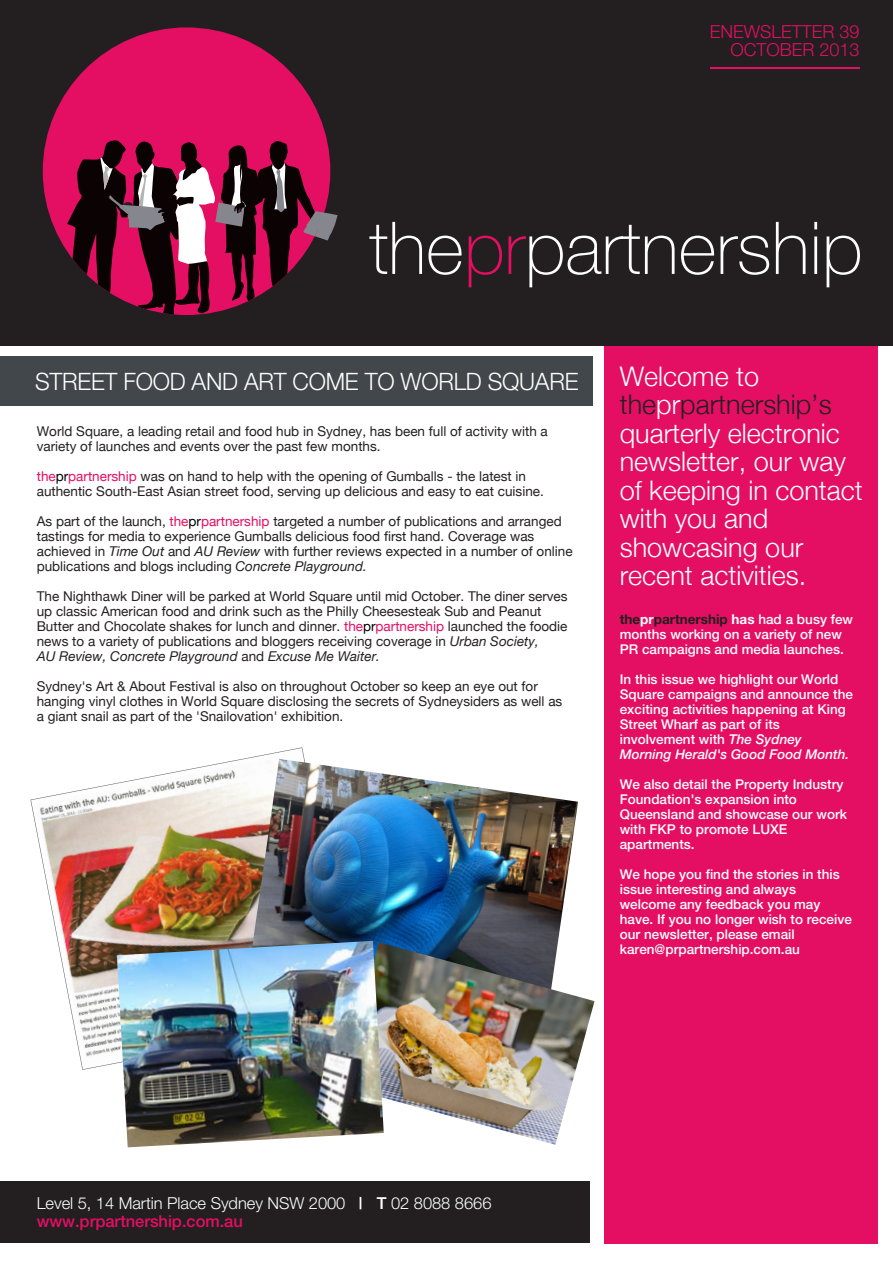
<style>
.page{position:relative;width:893px;height:1263px;background:#fff}
.page>*{position:absolute;margin:0;border:0;box-sizing:border-box;transform-origin:0 0}
.t1{font:300 27px/28.5px "Helvetica Neue";color:#fff}
.t2{font:300 24px "Helvetica Neue";letter-spacing:-.01em;color:#fff}
.t3{font:300 18px/18px "Helvetica Neue";color:#e40e63;text-align:right}
.t4{font:300 16.5px/18px "Helvetica Neue";letter-spacing:-.005em;color:#fff}
.t5{font:13.5px/15px "Helvetica Neue";color:#231f20}
.t6{font:500 13.5px/15px "Helvetica Neue";color:#fff}
.s1{color:#e40e63}
.s2{color:#000}
.s3{font-style:italic}
.s4{color:#231f20}
.s5{font-weight:700;color:#231f20}
.s6{font-weight:700}
.s7{font-weight:500}
.s8{font-weight:500;color:#e40e63}
</style>
<div class="page">
<div style="left:0;top:356px;width:592px;height:49px;background:#41474a"></div>
<div style="left:605px;top:332px;width:273px;height:911px;background:#e40e63"></div>
<div style="left:0;top:0;width:893px;height:345px;background:#231f20"></div>
<svg style="left:369px;top:222px;width:53px;height:52px"></svg>
<svg style="left:428px;top:236px;width:34px;height:39px"></svg>
<svg style="left:469px;top:236px;width:33px;height:51px"></svg>
<svg style="left:508px;top:225px;width:167px;height:62px"></svg>
<svg style="left:681px;top:236px;width:88px;height:39px"></svg>
<svg style="left:776px;top:222px;width:29px;height:52px"></svg>
<hr style="left:814px;top:236px;width:3px;height:38px;background:#fff">
<svg style="left:814px;top:222px;width:3px;height:7px"></svg>
<svg style="left:827px;top:236px;width:33px;height:51px"></svg>
<div style="left:43px;top:27px;width:287px;height:288px;background:#e40e63;border-radius:50%"></div>
<svg style="left:67px;top:139px;width:271px;height:176px"></svg>
<div style="left:0;top:1181px;width:589px;height:62px;background:#231f20"></div>
<hr style="left:710px;top:67px;width:149px;height:2px;background:#e40e63">
<img style="left:30px;top:747px;width:275px;height:323px">
<img style="left:252px;top:759px;width:326px;height:183px">
<img style="left:384px;top:942px;width:210px;height:203px">
<img style="left:117px;top:941px;width:267px;height:206px">
<h3 class="t3" style="left:710px;top:22px;width:151px">ENEWSLETTER 39<br>OCTOBER 2013</h3>
<h2 class="t2" style="left:35px;top:366px;width:545px">STREET FOOD AND ART COME TO WORLD SQUARE</h2>
<p class="t5" style="left:37px;top:423px;width:513px">World Square, a leading retail and food hub in Sydney, has been full of activity with a variety of launches and events over the past few months.</p>
<p class="t5" style="left:37px;top:468px;width:509px"><span class="s1">the</span><span class="s2">pr</span><span class="s1">partnership</span> was on hand to help with the opening of Gumballs - the latest in authentic South-East Asian street food, serving up delicious and easy to eat cuisine.</p>
<p class="t5" style="left:37px;top:513px;width:537px">As part of the launch, <span class="s1">the</span><span class="s2">pr</span><span class="s1">partnership</span> targeted a number of publications and arranged tastings for media to experience Gumballs delicious food first hand. Coverage was achieved in <span class="s3">Time Out</span> and <span class="s3">AU Review</span> with further reviews expected in a number of online publications and blogs including <span class="s3">Concrete Playground.</span></p>
<p class="t5" style="left:37px;top:588px;width:532px">The Nighthawk Diner will be parked at World Square until mid October. The diner serves up classic American food and drink such as the Philly Cheesesteak Sub and Peanut Butter and Chocolate shakes for lunch and dinner. <span class="s1">the</span><span class="s2">pr</span><span class="s1">partnership</span> launched the foodie news to a variety of publications and bloggers receiving coverage in <span class="s3">Urban Society,<br>AU Review, Concrete Playground</span> and <span class="s3">Excuse Me Waiter.</span></p>
<p class="t5" style="left:37px;top:678px;width:527px">Sydney's Art &amp; About Festival is also on throughout October so keep an eye out for hanging vinyl clothes in World Square disclosing the secrets of Sydneysiders as well as a giant snail as part of the 'Snailovation' exhibition.</p>
<h1 class="t1" style="left:620px;top:360px;width:245px">Welcome to <span class="s4">the</span>pr<span class="s4">partnership’s </span>quarterly electronic newsletter, our way of keeping in contact with you and showcasing our recent activities.</h1>
<p class="t6" style="left:620px;top:612px;width:235px"><span class="s5">the</span><span class="s6">pr</span><span class="s5">partnership</span> <span class="s6">has</span> had a busy few months working on a variety of new<br>PR campaigns and media launches.</p>
<p class="t6" style="left:620px;top:672px;width:235px">In this issue we highlight our World<br>Square campaigns and announce the exciting activities happening at King<br>Street Wharf as part of its involvement with <span class="s3">The Sydney<br>Morning Herald's Good Food Month.</span></p>
<p class="t6" style="left:620px;top:777px;width:229px">We also detail the Property Industry<br>Foundation's expansion into<br>Queensland and showcase our work with FKP to promote LUXE apartments.</p>
<p class="t6" style="left:620px;top:867px;width:234px">We hope you find the stories in this issue interesting and always welcome any feedback you may have. If you no longer wish to receive our newsletter, please email karen@prpartnership.com.au</p>
<p class="t4" style="left:37px;top:1193px;width:456px">Level 5, 14 Martin Place Sydney NSW 2000 <span class="s7">| T</span> 02 8088 8666 <span class="s8">www.prpartnership.com.au</span></p>
</div>
